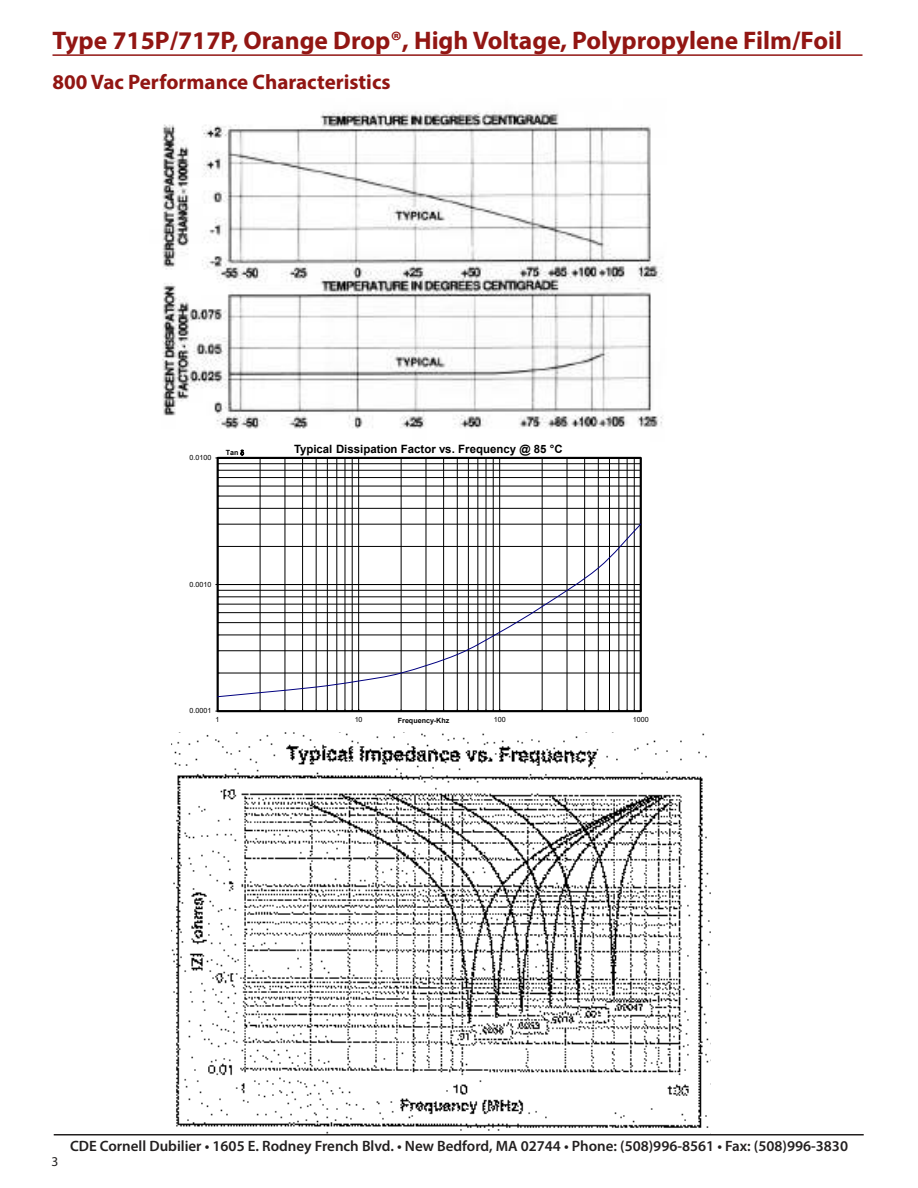
<style>
.page{position:relative;width:918px;height:1188px;background:#fff}
.page>*{position:absolute;margin:0;border:0;box-sizing:border-box;transform-origin:0 0}
.t1{font:700 25.5px "Myriad Pro";color:#921613}
.t2{font:700 21px "Myriad Pro";color:#921613}
.t3{font:600 15px "Myriad Pro";color:#221f1f}
.t4{font:13.5px "Myriad Pro";color:#221f1f}
.t5{font:700 11.4px "Arial";color:#000}
.t6{font:7.2px "Arial";color:#000}
.t7{font:700 7.2px "Arial";color:#000}
</style>
<div class="page">
<hr style="left:53px;top:54px;width:810px;height:2px;background:#921613">
<hr style="left:54px;top:1134px;width:810px;height:1px;background:#221f1f">
<img style="left:171px;top:733px;width:540px;height:401px">
<img style="left:162px;top:111px;width:500px;height:318px">
<svg style="left:220px;top:460px;width:419px;height:249px"></svg>
<hr style="left:218px;top:508px;width:423px;height:1px;background:#000">
<hr style="left:218px;top:496px;width:423px;height:1px;background:#000">
<hr style="left:218px;top:486px;width:423px;height:1px;background:#000">
<hr style="left:218px;top:477px;width:423px;height:1px;background:#000">
<hr style="left:218px;top:470px;width:423px;height:1px;background:#000">
<hr style="left:218px;top:463px;width:423px;height:1px;background:#000">
<hr style="left:260px;top:458px;width:1px;height:253px;background:#000">
<hr style="left:285px;top:458px;width:1px;height:253px;background:#000">
<hr style="left:302px;top:458px;width:1px;height:253px;background:#000">
<hr style="left:316px;top:458px;width:1px;height:253px;background:#000">
<hr style="left:327px;top:458px;width:1px;height:253px;background:#000">
<hr style="left:337px;top:458px;width:1px;height:253px;background:#000">
<hr style="left:345px;top:458px;width:1px;height:253px;background:#000">
<hr style="left:352px;top:458px;width:1px;height:253px;background:#000">
<hr style="left:401px;top:458px;width:1px;height:253px;background:#000">
<hr style="left:426px;top:458px;width:1px;height:253px;background:#000">
<hr style="left:443px;top:458px;width:1px;height:253px;background:#000">
<hr style="left:457px;top:458px;width:1px;height:253px;background:#000">
<hr style="left:468px;top:458px;width:1px;height:253px;background:#000">
<hr style="left:478px;top:458px;width:1px;height:253px;background:#000">
<hr style="left:486px;top:458px;width:1px;height:253px;background:#000">
<hr style="left:493px;top:458px;width:1px;height:253px;background:#000">
<hr style="left:542px;top:458px;width:1px;height:253px;background:#000">
<hr style="left:567px;top:458px;width:1px;height:253px;background:#000">
<hr style="left:584px;top:458px;width:1px;height:253px;background:#000">
<hr style="left:598px;top:458px;width:1px;height:253px;background:#000">
<hr style="left:609px;top:458px;width:1px;height:253px;background:#000">
<hr style="left:619px;top:458px;width:1px;height:253px;background:#000">
<hr style="left:627px;top:458px;width:1px;height:253px;background:#000">
<hr style="left:634px;top:458px;width:1px;height:253px;background:#000">
<hr style="left:358px;top:458px;width:1px;height:253px;background:#000">
<hr style="left:499px;top:458px;width:1px;height:253px;background:#000">
<div style="left:217px;top:457px;width:425px;height:255px;border:2px solid #000"></div>
<hr style="left:217px;top:458px;width:1px;height:253px;background:#000">
<svg style="left:215px;top:458px;width:4px;height:6px"></svg>
<hr style="left:218px;top:711px;width:423px;height:1px;background:#000">
<svg style="left:352px;top:709px;width:7px;height:2px"></svg>
<svg style="left:493px;top:709px;width:7px;height:2px"></svg>
<svg style="left:634px;top:709px;width:7px;height:2px"></svg>
<svg style="left:218px;top:523px;width:423px;height:174px"></svg>
<svg style="left:240px;top:450px;width:4px;height:5px"></svg>
<h1 class="t1" style="left:52px;top:31px;width:791px">Type 715P/717P, Orange Drop®, High Voltage, Polypropylene Film/Foil</h1>
<h2 class="t2" style="left:52px;top:74px;width:340px">800 Vac Performance Characteristics</h2>
<p class="t6" style="left:190px;top:455px;width:23px">0.0100</p>
<p class="t7" style="left:226px;top:450px;width:14px">Tan</p>
<p class="t6" style="left:190px;top:582px;width:23px">0.0010</p>
<p class="t6" style="left:190px;top:708px;width:23px">0.0001</p>
<p class="t5" style="left:294px;top:444px;width:270px">Typical Dissipation Factor vs. Frequency @ 85 °C</p>
<p class="t6" style="left:216px;top:717px;width:5px">1</p>
<p class="t6" style="left:355px;top:717px;width:9px">10</p>
<p class="t6" style="left:494px;top:717px;width:13px">100</p>
<p class="t6" style="left:633px;top:717px;width:17px">1000</p>
<p class="t7" style="left:398px;top:717px;width:53px">Frequency-Khz</p>
<p class="t4" style="left:52px;top:1156px;width:8px">3</p>
<p class="t3" style="left:70px;top:1136px;width:780px">CDE Cornell Dubilier • 1605 E. Rodney French Blvd. • New Bedford, MA 02744 • Phone: (508)996-8561 • Fax: (508)996-3830</p>
</div>
